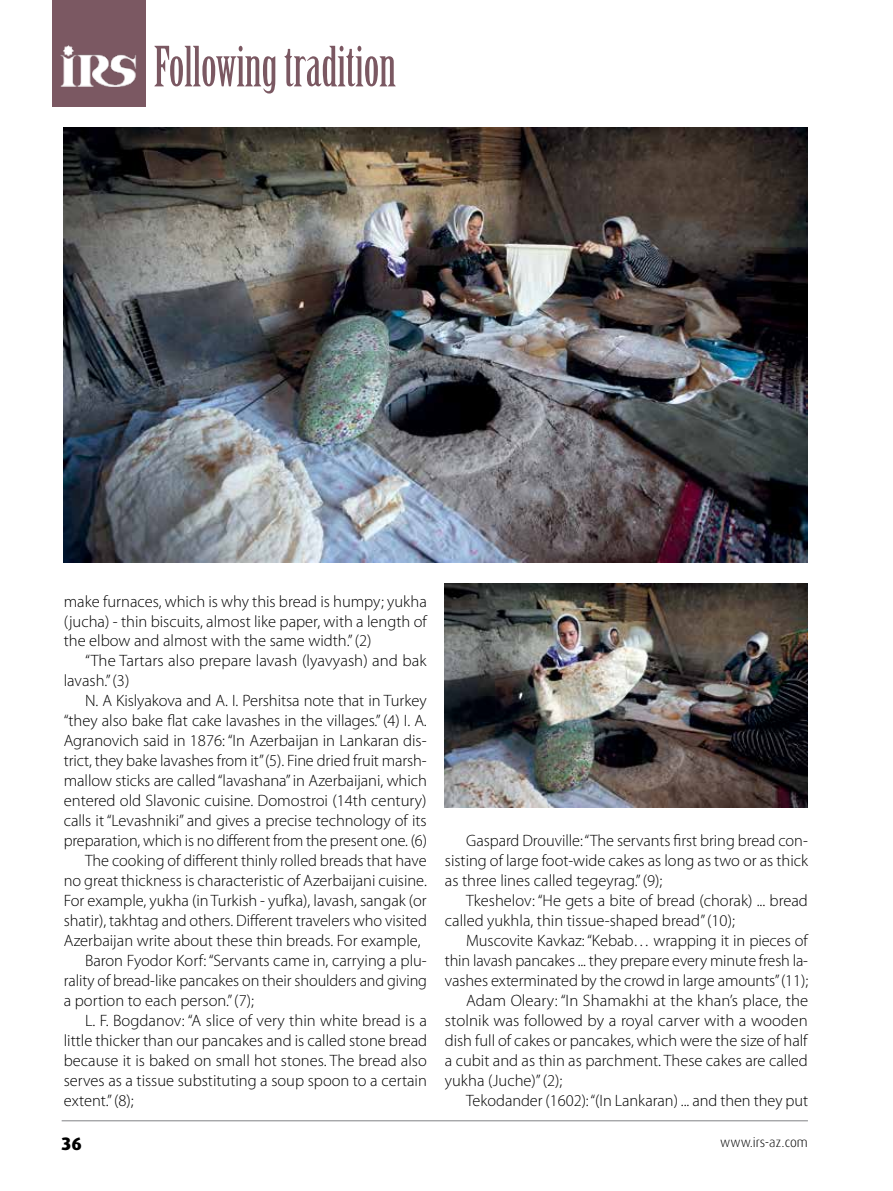
<style>
.page{position:relative;width:893px;height:1191px;background:#fff}
.page>*{position:absolute;margin:0;border:0;box-sizing:border-box;transform-origin:0 0}
.t1{font:54.15px "Birch Std";color:#7b5862}
.t2{font:800 18px "Dax Pro";color:#000}
.t3{font:300 16.5px/20px "Myriad Pro";color:#000;text-align:justify}
.t4{font:300 13.5px "Dax Pro";color:#000}
</style>
<div class="page">
<hr style="left:62px;top:1120px;width:746px;height:1px;background:#808285">
<img style="left:64px;top:128px;width:744px;height:434px">
<img style="left:445px;top:584px;width:363px;height:223px">
<div style="left:52px;top:0;width:94px;height:106px;background:#7b5862"></div>
<img style="left:60px;top:45px;width:77px;height:41px">
<h1 class="t1" style="left:154px;top:36px;width:244px">Following tradition</h1>
<p class="t3" style="left:64px;top:591px;width:365px">make furnaces, which is why this bread is humpy; yukha (jucha) - thin biscuits, almost like paper, with a length of the elbow and almost with the same width.” (2)</p>
<p class="t3" style="left:64px;top:651px;width:364px;text-indent:21px">“The Tartars also prepare lavash (lyavyash) and bak lavash.” (3)</p>
<p class="t3" style="left:85px;top:691px;width:343px">N. A Kislyakova and A. I. Pershitsa note that in Turkey</p>
<p class="t3" style="left:64px;top:711px;width:365px">“they also bake flat cake lavashes in the villages.” (4) I. A.</p>
<p class="t3" style="left:64px;top:731px;width:365px">Agranovich said in 1876: “In Azerbaijan in Lankaran dis-</p>
<p class="t3" style="left:64px;top:751px;width:365px">trict, they bake lavashes from it” (5). Fine dried fruit marsh-</p>
<p class="t3" style="left:64px;top:771px;width:365px">mallow sticks are called “lavashana” in Azerbaijani, which</p>
<p class="t3" style="left:64px;top:791px;width:364px">entered old Slavonic cuisine. Domostroi (14th century)</p>
<p class="t3" style="left:64px;top:811px;width:364px">calls it “Levashniki” and gives a precise technology of its</p>
<p class="t3" style="left:64px;top:831px;width:365px">preparation, which is no different from the present one. (6)</p>
<p class="t3" style="left:85px;top:851px;width:343px">The cooking of different thinly rolled breads that have</p>
<p class="t3" style="left:64px;top:870px;width:365px">no great thickness is characteristic of Azerbaijani cuisine.</p>
<p class="t3" style="left:64px;top:890px;width:364px">For example, yukha (in Turkish - yufka), lavash, sangak (or</p>
<p class="t3" style="left:64px;top:910px;width:365px">shatir), takhtag and others. Different travelers who visited</p>
<p class="t3" style="left:64px;top:930px;width:358px">Azerbaijan write about these thin breads. For example,</p>
<p class="t3" style="left:85px;top:950px;width:343px">Baron Fyodor Korf: “Servants came in, carrying a plu-</p>
<p class="t3" style="left:64px;top:970px;width:365px">rality of bread-like pancakes on their shoulders and giving</p>
<p class="t3" style="left:64px;top:990px;width:192px">a portion to each person.” (7);</p>
<p class="t3" style="left:85px;top:1010px;width:343px">L. F. Bogdanov: “A slice of very thin white bread is a</p>
<p class="t3" style="left:64px;top:1030px;width:365px">little thicker than our pancakes and is called stone bread</p>
<p class="t3" style="left:64px;top:1050px;width:365px">because it is baked on small hot stones. The bread also</p>
<p class="t3" style="left:64px;top:1070px;width:365px">serves as a tissue substituting a soup spoon to a certain</p>
<p class="t3" style="left:64px;top:1090px;width:71px">extent.” (8);</p>
<p class="t3" style="left:445px;top:831px;width:365px;text-indent:21px">Gaspard Drouville: “The servants first bring bread con&shy;sisting of large foot-wide cakes as long as two or as thick as three lines called tegeyrag.” (9);</p>
<p class="t3" style="left:445px;top:890px;width:365px;text-indent:21px">Tkeshelov: “He gets a bite of bread (chorak) ... bread called yukhla, thin tissue-shaped bread” (10);</p>
<p class="t3" style="left:466px;top:930px;width:343px">Muscovite Kavkaz: “Kebab… wrapping it in pieces of</p>
<p class="t3" style="left:445px;top:950px;width:365px">thin lavash pancakes ... they prepare every minute fresh la-</p>
<p class="t3" style="left:445px;top:970px;width:365px">vashes exterminated by the crowd in large amounts” (11);</p>
<p class="t3" style="left:466px;top:990px;width:343px">Adam Oleary: “In Shamakhi at the khan’s place, the</p>
<p class="t3" style="left:445px;top:1010px;width:364px">stolnik was followed by a royal carver with a wooden</p>
<p class="t3" style="left:445px;top:1030px;width:364px">dish full of cakes or pancakes, which were the size of half</p>
<p class="t3" style="left:445px;top:1050px;width:365px">a cubit and as thin as parchment. These cakes are called</p>
<p class="t3" style="left:445px;top:1070px;width:119px">yukha (Juche)” (2);</p>
<p class="t3" style="left:466px;top:1090px;width:344px">Tekodander (1602): “(In Lankaran) ... and then they put</p>
<p class="t2" style="left:62px;top:1131px;width:22px">36</p>
<p class="t4" style="left:720px;top:1133px;width:89px">www.irs-az.com</p>
</div>
